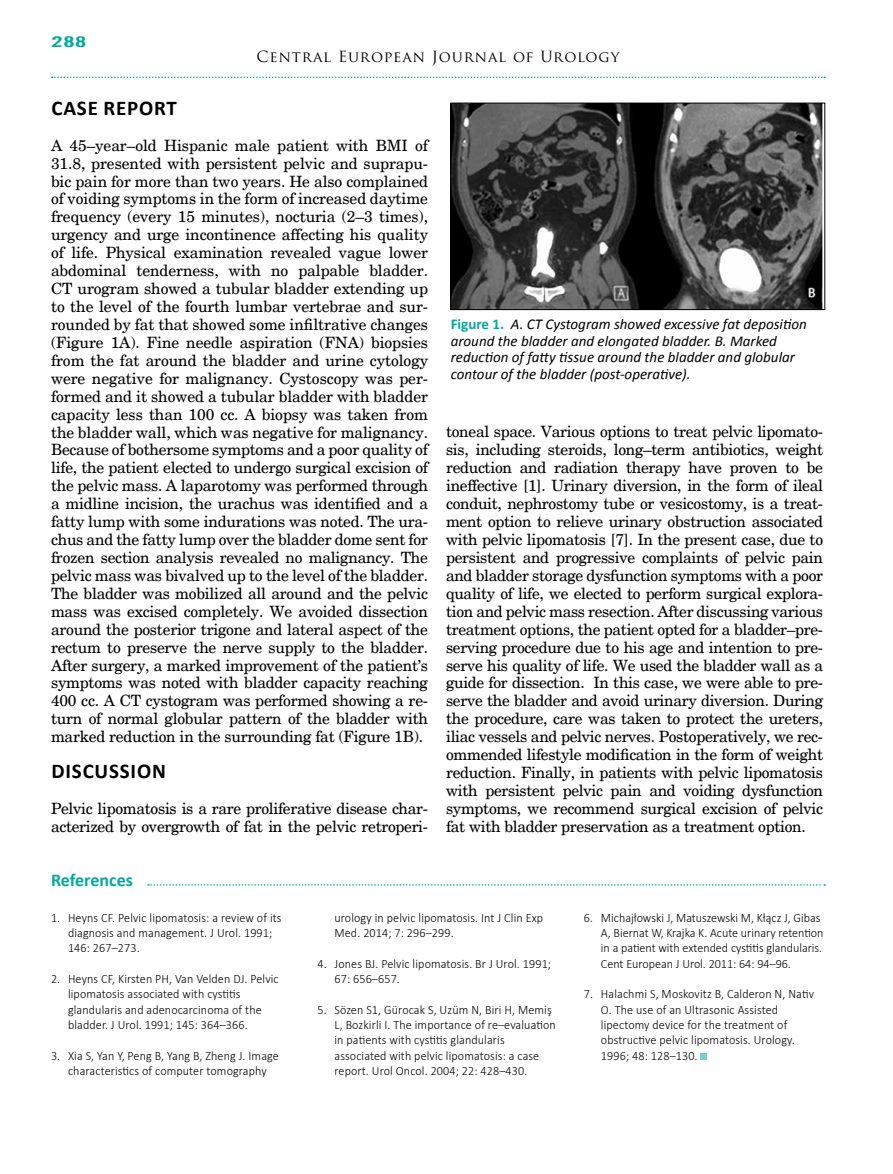
<style>
.page{position:relative;width:893px;height:1174px;background:#fff}
.page>*{position:absolute;margin:0;border:0;box-sizing:border-box;transform-origin:0 0}
.t1{font:700 21px "Calibri";letter-spacing:.04em;color:#000}
.t2{font:700 18px "Calibri";color:#00a99d}
.t3{font:15.6px/17.9px "New Century Schlbk";letter-spacing:-.02em;color:#000;text-align:justify}
.t4{font:italic 15px/16.5px "Calibri";color:#000}
.t5{font:15px "Trajan Pro";letter-spacing:.06em;color:#000}
.t6{font:15px "Alternate Gothic No 2 EU";color:#00a99d;scale:2 1}
.t7{font:300 12.75px/15.3px "Calibri";letter-spacing:.01em;color:#000;scale:.95 1}
.s1{font-weight:700;font-style:normal;color:#00a99d}
</style>
<div class="page">
<svg style="left:52px;top:77px;width:773px;height:1px"></svg>
<img style="left:453px;top:105px;width:370px;height:203px">
<div style="left:451px;top:103px;width:374px;height:207px;border:1px solid #000"></div>
<div style="left:700px;top:1053px;width:7px;height:6px;background:#7acdc8"></div>
<svg style="left:148px;top:884px;width:677px;height:1px"></svg>
<p class="t6" style="left:51px;top:33px;width:19px">288</p>
<p class="t5" style="left:256px;top:47px;width:365px">Central European Journal of Urology</p>
<h1 class="t1" style="left:51px;top:94px;width:102px">CASE REPORT</h1>
<p class="t3" style="left:51px;top:136px;width:379px">A 45–year–old Hispanic male patient with BMI of 31.8, presented with persistent pelvic and suprapu&shy;bic pain for more than two years. He also complained of voiding symptoms in the form of increased daytime frequency (every 15 minutes), nocturia (2–3 times), urgency and urge incontinence affecting his quality of life. Physical examination revealed vague lower abdominal tenderness, with no palpable bladder.<br>CT urogram showed a tubular bladder extending up to the level of the fourth lumbar vertebrae and sur&shy;rounded by fat that showed some infiltrative changes (Figure 1A). Fine needle aspiration (FNA) biopsies from the fat around the bladder and urine cytology were negative for malignancy. Cystoscopy was per&shy;formed and it showed a tubular bladder with bladder capacity less than 100 cc. A biopsy was taken from the bladder wall, which was negative for malignancy.<br>Because of bothersome symptoms and a poor quality of life, the patient elected to undergo surgical excision of the pelvic mass. A laparotomy was performed through a midline incision, the urachus was identified and a fatty lump with some indurations was noted. The ura&shy;chus and the fatty lump over the bladder dome sent for frozen section analysis revealed no malignancy. The pelvic mass was bivalved up to the level of the bladder.<br>The bladder was mobilized all around and the pelvic mass was excised completely. We avoided dissection around the posterior trigone and lateral aspect of the rectum to preserve the nerve supply to the bladder.<br>After surgery, a marked improvement of the patient’s symptoms was noted with bladder capacity reaching 400 cc. A CT cystogram was performed showing a re&shy;turn of normal globular pattern of the bladder with marked reduction in the surrounding fat (Figure 1B).</p>
<h1 class="t1" style="left:51px;top:757px;width:100px">DISCUSSION</h1>
<p class="t3" style="left:51px;top:799px;width:378px">Pelvic lipomatosis is a rare proliferative disease char&shy;acterized by overgrowth of fat in the pelvic retroperi-</p>
<p class="t2" style="left:51px;top:868px;width:83px">References</p>
<p class="t4" style="left:451px;top:315px;width:358px"><span class="s1">Figure 1.</span> A. CT Cystogram showed excessive fat deposition around the bladder and elongated bladder. B. Marked reduction of fatty tissue around the bladder and globular contour of the bladder (post-operative).</p>
<p class="t3" style="left:446px;top:423px;width:379px">toneal space. Various options to treat pelvic lipomato&shy;sis, including steroids, long–term antibiotics, weight reduction and radiation therapy have proven to be ineffective [1]. Urinary diversion, in the form of ileal conduit, nephrostomy tube or vesicostomy, is a treat&shy;ment option to relieve urinary obstruction associated with pelvic lipomatosis [7]. In the present case, due to persistent and progressive complaints of pelvic pain and bladder storage dysfunction symptoms with a poor quality of life, we elected to perform surgical explora&shy;tion and pelvic mass resection. After discussing various treatment options, the patient opted for a bladder–pre&shy;serving procedure due to his age and intention to pre&shy;serve his quality of life. We used the bladder wall as a guide for dissection. In this case, we were able to pre&shy;serve the bladder and avoid urinary diversion. During the procedure, care was taken to protect the ureters, iliac vessels and pelvic nerves. Postoperatively, we rec&shy;ommended lifestyle modification in the form of weight reduction. Finally, in patients with pelvic lipomatosis with persistent pelvic pain and voiding dysfunction symptoms, we recommend surgical excision of pelvic fat with bladder preservation as a treatment option.</p>
<p class="t7" style="left:68px;top:909px;width:226px;text-indent:-17px">1. Heyns CF. Pelvic lipomatosis: a review of its diagnosis and management. J Urol. 1991;<br>146: 267–273.</p>
<p class="t7" style="left:68px;top:971px;width:223px;text-indent:-17px">2. Heyns CF, Kirsten PH, Van Velden DJ. Pelvic lipomatosis associated with cystitis glandularis and adenocarcinoma of the bladder. J Urol. 1991; 145: 364–366.</p>
<p class="t7" style="left:51px;top:1047px;width:241px;text-align:center">3. Xia S, Yan Y, Peng B, Yang B, Zheng J. Image characteristics of computer tomography</p>
<p class="t7" style="left:334px;top:909px;width:221px">urology in pelvic lipomatosis. Int J Clin Exp<br>Med. 2014; 7: 296–299.</p>
<p class="t7" style="left:334px;top:955px;width:229px;text-indent:-17px">4. Jones BJ. Pelvic lipomatosis. Br J Urol. 1991;<br>67: 656–657.</p>
<p class="t7" style="left:334px;top:1001px;width:234px;text-indent:-17px">5. Sözen S1, Gürocak S, Uzüm N, Biri H, Memiş L, Bozkirli I. The importance of re–evaluation in patients with cystitis glandularis associated with pelvic lipomatosis: a case report. Urol Oncol. 2004; 22: 428–430.</p>
<p class="t7" style="left:601px;top:909px;width:236px;text-indent:-17px">6. Michajłowski J, Matuszewski M, Kłącz J, Gibas A, Biernat W, Krajka K. Acute urinary retention in a patient with extended cystitis glandularis.<br>Cent European J Urol. 2011: 64: 94–96.</p>
<p class="t7" style="left:601px;top:986px;width:226px;text-indent:-17px">7. Halachmi S, Moskovitz B, Calderon N, Nativ O. The use of an Ultrasonic Assisted lipectomy device for the treatment of obstructive pelvic lipomatosis. Urology.<br>1996; 48: 128–130.</p>
</div>
